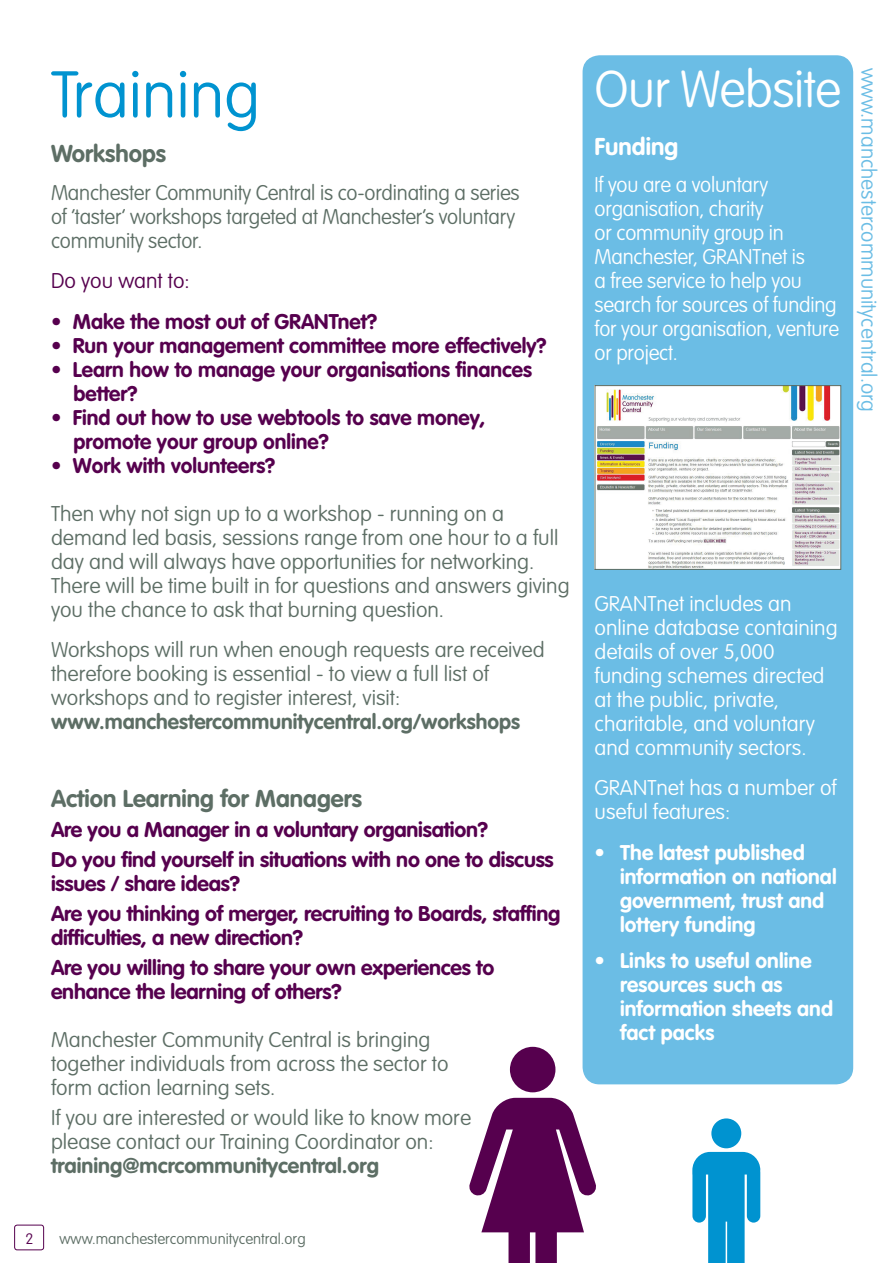
<style>
.page{position:relative;width:893px;height:1263px;background:#fff}
.page>*{position:absolute;margin:0;border:0;box-sizing:border-box;transform-origin:0 0}
.t1{font:100 64.5px "VAG Rounded Std";color:#0093d0}
.t2{font:100 51px "VAG Rounded Std";letter-spacing:-.01em;color:#fff}
.t3{font:700 24px "VAG Rounded Std";color:#5d6e65}
.t4{font:700 24px "VAG Rounded Std";color:#fff}
.t5{font:100 21px/24px "VAG Rounded Std";color:#5d6e65}
.t6{font:700 21px/30px "VAG Rounded Std";letter-spacing:-.01em;color:#56004e}
.t7{font:100 21px/24px "VAG Rounded Std";color:#fff}
.t8{font:700 21px/24px "VAG Rounded Std";letter-spacing:.005em;color:#fff}
.t9{font:700 21px "VAG Rounded Std";color:#5d6e65}
.t10{font:100 21px "VAG Rounded Std";color:#6bbde5}
.t11{font:100 21px "VAG Rounded Std";color:#56004e}
.t12{font:100 15px "VAG Rounded Std";color:#5d6e65}
.t13{font:100 15px "VAG Rounded Std";color:#56004e}
</style>
<div class="page">
<div style="left:14px;top:1225px;width:30px;height:25px;border:1px solid #56004e;border-radius:3px"></div>
<div style="left:510px;top:1047px;width:45px;height:45px;background:#56004e;border-radius:50%"></div>
<svg style="left:469px;top:1098px;width:127px;height:165px"></svg>
<div style="left:711px;top:1118px;width:30px;height:30px;background:#0093d0;border-radius:50%"></div>
<svg style="left:692px;top:1152px;width:68px;height:111px"></svg>
<div style="left:583px;top:55px;width:270px;height:1029px;background:#6bbde5;border-radius:17px"></div>
<img style="left:597px;top:387px;width:242px;height:181px">
<div style="left:595px;top:385px;width:246px;height:185px;border:1px solid #5d6e65"></div>
<h1 class="t1" style="left:51px;top:58px;width:211px">Training</h1>
<p class="t3" style="left:51px;top:140px;width:117px">Workshops</p>
<p class="t5" style="left:51px;top:181px;width:470px">Manchester Community Central is co-ordinating a series of ‘taster’ workshops targeted at Manchester’s voluntary community sector.</p>
<p class="t11" style="left:51px;top:269px;width:140px">Do you want to:</p>
<p class="t6" style="left:51px;top:307px;width:328px">• Make the most out of GRANTnet?</p>
<p class="t6" style="left:51px;top:331px;width:497px">• Run your management committee more effectively?</p>
<p class="t6" style="left:74px;top:358px;width:460px;line-height:24px;text-indent:-23px">• Learn how to manage your organisations finances better?</p>
<p class="t6" style="left:74px;top:406px;width:413px;line-height:24px;text-indent:-23px">• Find out how to use webtools to save money, promote your group online?</p>
<p class="t6" style="left:51px;top:451px;width:226px">• Work with volunteers?</p>
<p class="t5" style="left:51px;top:502px;width:520px">Then why not sign up to a workshop - running on a demand led basis, sessions range from one hour to a full day and will always have opportunities for networking.<br>There will be time built in for questions and answers giving you the chance to ask that burning question.</p>
<p class="t5" style="left:51px;top:639px;width:495px">Workshops will run when enough requests are received therefore booking is essential - to view a full list of workshops and to register interest, visit:</p>
<p class="t9" style="left:51px;top:709px;width:471px">www.manchestercommunitycentral.org/workshops</p>
<p class="t3" style="left:51px;top:785px;width:312px">Action Learning for Managers</p>
<p class="t6" style="left:51px;top:816px;width:504px">Are you a Manager in a voluntary organisation?<br>Do you find yourself in situations with no one to discuss</p>
<p class="t6" style="left:51px;top:870px;width:511px">issues / share ideas?<br>Are you thinking of merger, recruiting to Boards, staffing</p>
<p class="t6" style="left:51px;top:924px;width:445px">difficulties, a new direction?<br>Are you willing to share your own experiences to</p>
<p class="t6" style="left:51px;top:978px;width:292px">enhance the learning of others?</p>
<p class="t5" style="left:51px;top:1029px;width:399px">Manchester Community Central is bringing together individuals from across the sector to form action learning sets.</p>
<p class="t5" style="left:51px;top:1107px;width:422px">If you are interested or would like to know more please contact our Training Coordinator on:</p>
<p class="t9" style="left:51px;top:1154px;width:329px">training@mcrcommunitycentral.org</p>
<p class="t13" style="left:26px;top:1230px;width:10px">2</p>
<p class="t12" style="left:60px;top:1230px;width:248px">www.manchestercommunitycentral.org</p>
<h2 class="t2" style="left:595px;top:60px;width:248px">Our Website</h2>
<p class="t4" style="left:595px;top:132px;width:85px">Funding</p>
<p class="t7" style="left:595px;top:173px;width:246px">If you are a voluntary organisation, charity<br>or community group in<br>Manchester, GRANTnet is<br>a free service to help you search for sources of funding for your organisation, venture or project.</p>
<p class="t10" style="left:881px;top:68px;width:346px;rotate:90deg">www.manchestercommunitycentral.org</p>
<p class="t7" style="left:595px;top:592px;width:245px">GRANTnet includes an online database containing details of over 5,000 funding schemes directed at the public, private, charitable, and voluntary and community sectors.</p>
<p class="t7" style="left:595px;top:776px;width:244px">GRANTnet has a number of useful features:</p>
<p class="t8" style="left:620px;top:841px;width:218px;text-indent:-26px">• The latest published information on national government, trust and lottery funding</p>
<p class="t8" style="left:620px;top:949px;width:214px;text-indent:-26px">• Links to useful online resources such as information sheets and fact packs</p>
</div>
